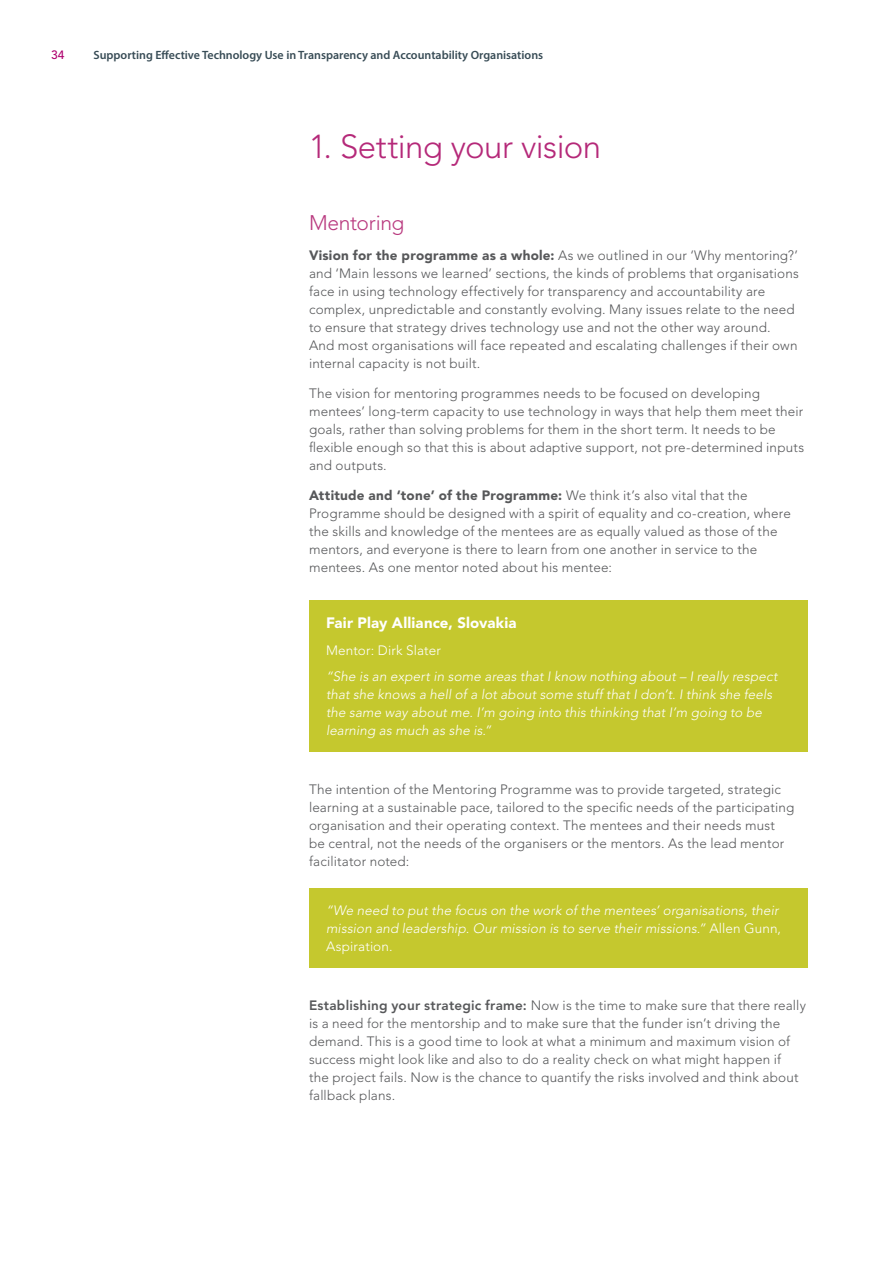
<style>
.page{position:relative;width:893px;height:1263px;background:#fff}
.page>*{position:absolute;margin:0;border:0;box-sizing:border-box;transform-origin:0 0}
.t1{font:300 33px "Avenir LT Std";letter-spacing:-.015em;color:#b52979}
.t2{font:300 21px "Avenir LT Std";letter-spacing:-.015em;color:#b93a7f}
.t3{font:900 15px "Avenir LT Std";letter-spacing:.01em;color:#fff}
.t4{font:300 13.5px/18px "Avenir LT Std";letter-spacing:.01em;color:#57585a}
.t5{font:italic 300 13.5px/18px "Avenir LT Std";letter-spacing:.01em;color:#fff}
.t6{font:300 13.5px "Avenir LT Std";letter-spacing:.01em;color:#fff}
.t7{font:600 12px "Myriad Pro";color:#384c56}
.t8{font:500 12px "Avenir LT Std";color:#af016e}
.s1{font-weight:900}
.s2{font-style:normal}
.s3{font-weight:800}
</style>
<div class="page">
<div style="left:309px;top:600px;width:499px;height:152px;background:#c5c82e"></div>
<div style="left:309px;top:888px;width:499px;height:80px;background:#c5c82e"></div>
<p class="t8" style="left:51px;top:48px;width:15px">34</p>
<p class="t7" style="left:94px;top:48px;width:451px">Supporting Effective Technology Use in Transparency and Accountability Organisations</p>
<h1 class="t1" style="left:309px;top:127px;width:294px">1. Setting your vision</h1>
<h2 class="t2" style="left:309px;top:210px;width:97px">Mentoring</h2>
<p class="t4" style="left:309px;top:246px;width:491px"><span class="s1">Vision for the programme as a whole:</span> As we outlined in our ‘Why mentoring?’ and ‘Main lessons we learned’ sections, the kinds of problems that organisations face in using technology effectively for transparency and accountability are complex, unpredictable and constantly evolving. Many issues relate to the need to ensure that strategy drives technology use and not the other way around.<br>And most organisations will face repeated and escalating challenges if their own internal capacity is not built.</p>
<p class="t4" style="left:309px;top:384px;width:497px">The vision for mentoring programmes needs to be focused on developing mentees’ long-term capacity to use technology in ways that help them meet their goals, rather than solving problems for them in the short term. It needs to be flexible enough so that this is about adaptive support, not pre-determined inputs and outputs.</p>
<p class="t4" style="left:309px;top:486px;width:483px"><span class="s1">Attitude and ‘tone’ of the Programme:</span> We think it’s also vital that the Programme should be designed with a spirit of equality and co-creation, where the skills and knowledge of the mentees are as equally valued as those of the mentors, and everyone is there to learn from one another in service to the mentees. As one mentor noted about his mentee:</p>
<p class="t3" style="left:326px;top:614px;width:192px">Fair Play Alliance, Slovakia</p>
<p class="t6" style="left:326px;top:642px;width:116px">Mentor: Dirk Slater</p>
<p class="t5" style="left:326px;top:668px;width:453px">“She is an expert in some areas that I know nothing about – I really respect that she knows a hell of a lot about some stuff that I don’t. I think she feels the same way about me. I’m going into this thinking that I’m going to be learning as much as she is.”</p>
<p class="t4" style="left:309px;top:780px;width:487px">The intention of the Mentoring Programme was to provide targeted, strategic learning at a sustainable pace, tailored to the specific needs of the participating organisation and their operating context. The mentees and their needs must be central, not the needs of the organisers or the mentors. As the lead mentor facilitator noted:</p>
<p class="t5" style="left:326px;top:901px;width:457px">“We need to put the focus on the work of the mentees’ organisations, their mission and leadership. Our mission is to serve their missions.” <span class="s2">Allen Gunn,<br>Aspiration.</span></p>
<p class="t4" style="left:309px;top:996px;width:498px"><span class="s3">Establishing your strategic frame:</span> Now is the time to make sure that there really is a need for the mentorship and to make sure that the funder isn’t driving the demand. This is a good time to look at what a minimum and maximum vision of success might look like and also to do a reality check on what might happen if<br>the project fails. Now is the chance to quantify the risks involved and think about fallback plans.</p>
</div>
